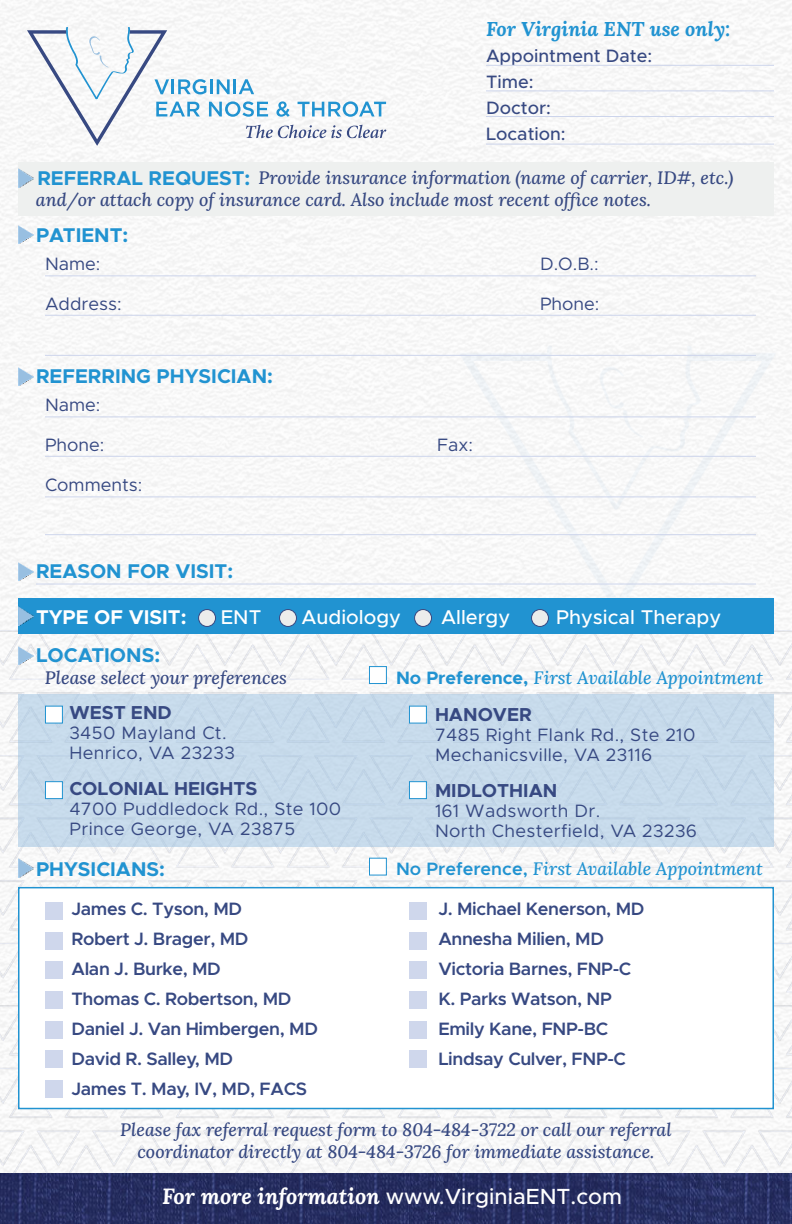
<style>
.page{position:relative;width:792px;height:1224px;background:#fff}
.page>*{position:absolute;margin:0;border:0;box-sizing:border-box;transform-origin:0 0}
.t1{font:500 22px "Metropolis";color:#fff}
.t2{font:700 20px "Metropolis";color:#2193d1}
.t3{font:500 20px "Metropolis";color:#fff}
.t4{font:italic 700 20px "Lora";color:#2193d1}
.t5{font:700 20px "Metropolis";color:#fff}
.t6{font:700 18.8px "Metropolis";color:#374982}
.t7{font:italic 500 18px/22px "Lora";color:#374982;text-align:center}
.t8{font:600 18px/30px "Metropolis";letter-spacing:-.02em;color:#374982}
.t9{font:18px/20px "Metropolis";letter-spacing:.02em;color:#374982}
.t10{font:italic 500 18px "Lora";color:#2193d1}
.t11{font:500 18px/26px "Metropolis";color:#374982}
.t12{font:18px "Metropolis";color:#374982}
.s1{font-family:"Metropolis";font-weight:700;font-style:normal}
.s2{font-family:"Metropolis";font-weight:600;font-style:normal}
.s3{font-family:"Lora";font-weight:700;font-style:italic}
</style>
<div class="page">
<img style="left:0;top:630px;width:792px;height:543px">
<div style="left:18px;top:694px;width:756px;height:153px;background:#c7dbeb"></div>
<div style="left:18px;top:887px;width:756px;height:222px;background:#fff;border:2px solid #2193d1"></div>
<div style="left:18px;top:162px;width:756px;height:54px;background:#eef0ef"></div>
<svg style="left:27px;top:27px;width:359px;height:119px"></svg>
<hr style="left:45px;top:416px;width:711px;height:1px;background:#ccd4eb">
<hr style="left:45px;top:456px;width:711px;height:1px;background:#ccd4eb">
<hr style="left:45px;top:496px;width:711px;height:1px;background:#ccd4eb">
<hr style="left:45px;top:534px;width:711px;height:1px;background:#ccd4eb">
<div style="left:45px;top:902px;width:18px;height:18px;background:#cfd7ec"></div>
<div style="left:45px;top:932px;width:18px;height:18px;background:#cfd7ec"></div>
<div style="left:45px;top:961px;width:18px;height:18px;background:#cfd7ec"></div>
<div style="left:45px;top:991px;width:18px;height:18px;background:#cfd7ec"></div>
<div style="left:45px;top:1021px;width:18px;height:18px;background:#cfd7ec"></div>
<div style="left:45px;top:1051px;width:18px;height:17px;background:#cfd7ec"></div>
<div style="left:45px;top:1080px;width:18px;height:18px;background:#cfd7ec"></div>
<div style="left:45px;top:706px;width:18px;height:18px;background:#fff;border:1px solid #2193d1"></div>
<div style="left:45px;top:781px;width:18px;height:18px;background:#fff;border:1px solid #2193d1"></div>
<div style="left:409px;top:706px;width:18px;height:18px;background:#fff;border:1px solid #2193d1"></div>
<div style="left:409px;top:781px;width:18px;height:18px;background:#fff;border:1px solid #2193d1"></div>
<div style="left:369px;top:666px;width:18px;height:18px;background:#fff;border:1px solid #2193d1"></div>
<div style="left:369px;top:858px;width:18px;height:18px;background:#fff;border:1px solid #2193d1"></div>
<div style="left:409px;top:902px;width:18px;height:18px;background:#cfd7ec"></div>
<div style="left:409px;top:932px;width:18px;height:18px;background:#cfd7ec"></div>
<div style="left:409px;top:961px;width:18px;height:18px;background:#cfd7ec"></div>
<div style="left:409px;top:991px;width:18px;height:18px;background:#cfd7ec"></div>
<div style="left:409px;top:1021px;width:18px;height:18px;background:#cfd7ec"></div>
<div style="left:409px;top:1051px;width:18px;height:17px;background:#cfd7ec"></div>
<div style="left:18px;top:598px;width:756px;height:36px;background:#2193d1"></div>
<div style="left:199px;top:610px;width:17px;height:16px;background:#ecedec;border-radius:50%"></div>
<div style="left:198px;top:609px;width:18px;height:18px;border:1px solid #374982;border-radius:50%"></div>
<div style="left:280px;top:610px;width:16px;height:16px;background:#ecedec;border-radius:50%"></div>
<div style="left:279px;top:609px;width:18px;height:18px;border:1px solid #374982;border-radius:50%"></div>
<div style="left:415px;top:610px;width:17px;height:16px;background:#ecedec;border-radius:50%"></div>
<div style="left:414px;top:609px;width:18px;height:18px;border:1px solid #374982;border-radius:50%"></div>
<div style="left:532px;top:610px;width:16px;height:16px;background:#ecedec;border-radius:50%"></div>
<div style="left:531px;top:609px;width:18px;height:18px;border:1px solid #374982;border-radius:50%"></div>
<hr style="left:45px;top:275px;width:711px;height:1px;background:#ccd4eb">
<hr style="left:45px;top:315px;width:711px;height:1px;background:#ccd4eb">
<hr style="left:45px;top:355px;width:711px;height:1px;background:#ccd4eb">
<hr style="left:36px;top:584px;width:720px;height:1px;background:#ccd4eb">
<hr style="left:486px;top:90px;width:288px;height:1px;background:#ccd4eb">
<hr style="left:486px;top:116px;width:288px;height:1px;background:#ccd4eb">
<hr style="left:486px;top:144px;width:288px;height:1px;background:#ccd4eb">
<hr style="left:486px;top:65px;width:288px;height:1px;background:#ccd4eb">
<img style="left:0;top:1173px;width:792px;height:51px">
<img style="left:18px;top:859px;width:15px;height:18px">
<img style="left:18px;top:646px;width:15px;height:18px">
<img style="left:18px;top:607px;width:15px;height:18px">
<img style="left:18px;top:562px;width:15px;height:19px">
<img style="left:18px;top:368px;width:15px;height:18px">
<img style="left:18px;top:225px;width:15px;height:19px">
<img style="left:18px;top:169px;width:15px;height:18px">
<p class="t4" style="left:486px;top:21px;width:246px">For Virginia ENT use only:</p>
<p class="t11" style="left:486px;top:44px;width:168px">Appointment Date:<br>Time:<br>Doctor:<br>Location:</p>
<p class="t7" style="left:36px;top:169px;width:699px;text-align:left;text-indent:222px">Provide insurance information (name of carrier, ID#, etc.) and/or attach copy of insurance card. Also include most recent office notes.</p>
<p class="t2" style="left:37px;top:169px;width:214px">REFERRAL REQUEST:</p>
<p class="t2" style="left:36px;top:226px;width:94px">PATIENT:</p>
<p class="t9" style="left:45px;top:255px;width:57px">Name:</p>
<p class="t12" style="left:45px;top:296px;width:78px">Address:</p>
<p class="t2" style="left:36px;top:368px;width:238px">REFERRING PHYSICIAN:</p>
<p class="t9" style="left:45px;top:395px;width:57px">Name:</p>
<p class="t9" style="left:45px;top:435px;width:61px">Phone:</p>
<p class="t12" style="left:45px;top:476px;width:99px">Comments:</p>
<p class="t2" style="left:36px;top:562px;width:199px">REASON FOR VISIT:</p>
<p class="t9" style="left:437px;top:436px;width:37px">Fax:</p>
<p class="t9" style="left:540px;top:255px;width:60px">D.O.B.:</p>
<p class="t9" style="left:540px;top:295px;width:61px">Phone:</p>
<p class="t5" style="left:36px;top:608px;width:152px">TYPE OF VISIT:</p>
<p class="t3" style="left:221px;top:608px;width:42px">ENT</p>
<p class="t3" style="left:301px;top:608px;width:101px">Audiology</p>
<p class="t3" style="left:441px;top:608px;width:71px">Allergy</p>
<p class="t3" style="left:556px;top:608px;width:167px">Physical Therapy</p>
<p class="t2" style="left:36px;top:646px;width:126px">LOCATIONS:</p>
<p class="t7" style="left:45px;top:668px;width:244px">Please select your preferences</p>
<p class="t10" style="left:396px;top:670px;width:369px"><span class="s1">No Preference,</span> First Available Appointment</p>
<p class="t6" style="left:69px;top:704px;width:104px">WEST END</p>
<p class="t9" style="left:69px;top:724px;width:167px">3450 Mayland Ct.<br>Henrico, VA 23233</p>
<p class="t6" style="left:69px;top:780px;width:190px">COLONIAL HEIGHTS</p>
<p class="t9" style="left:69px;top:800px;width:273px">4700 Puddledock Rd., Ste 100<br>Prince George, VA 23875</p>
<p class="t6" style="left:435px;top:706px;width:98px">HANOVER</p>
<p class="t9" style="left:435px;top:725px;width:262px">7485 Right Flank Rd., Ste 210<br>Mechanicsville, VA 23116</p>
<p class="t6" style="left:435px;top:782px;width:124px">MIDLOTHIAN</p>
<p class="t9" style="left:435px;top:801px;width:264px">161 Wadsworth Dr.<br>North Chesterfield, VA 23236</p>
<p class="t2" style="left:36px;top:860px;width:130px">PHYSICIANS:</p>
<p class="t10" style="left:396px;top:861px;width:368px"><span class="s2">No Preference,</span> First Available Appointment</p>
<p class="t8" style="left:72px;top:894px;width:248px">James C. Tyson, MD<br>Robert J. Brager, MD<br>Alan J. Burke, MD<br>Thomas C. Robertson, MD<br>Daniel J. Van Himbergen, MD<br>David R. Salley, MD<br>James T. May, IV, MD, FACS</p>
<p class="t8" style="left:438px;top:894px;width:208px">J. Michael Kenerson, MD<br>Annesha Milien, MD<br>Victoria Barnes, FNP-C<br>K. Parks Watson, NP<br>Emily Kane, FNP-BC<br>Lindsay Culver, FNP-C</p>
<p class="t7" style="left:120px;top:1120px;width:553px">Please fax referral request form to 804-484-3722 or call our referral coordinator directly at 804-484-3726 for immediate assistance.</p>
<p class="t1" style="left:162px;top:1187px;width:461px"><span class="s3">For more information</span> www.VirginiaENT.com</p>
</div>
